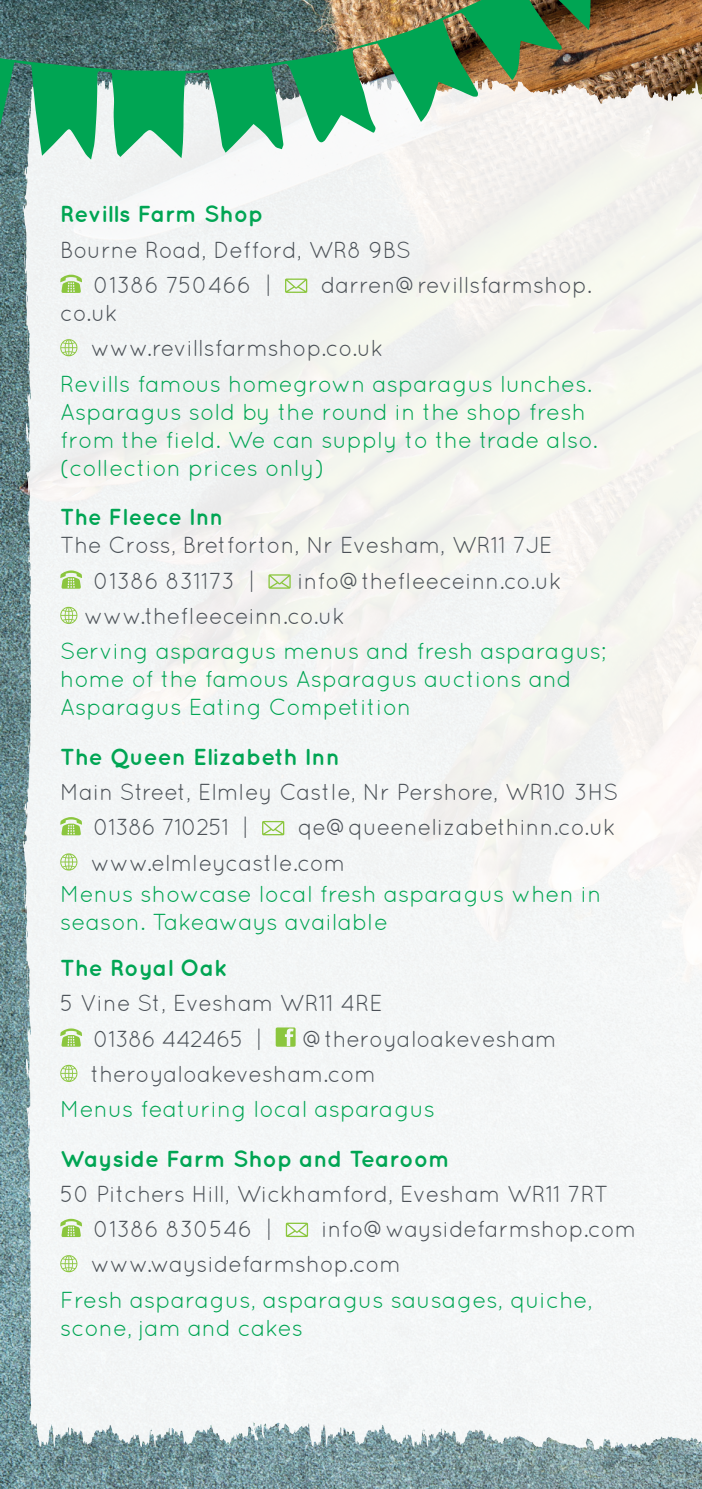
<style>
.page{position:relative;width:702px;height:1489px;background:#fff}
.page>*{position:absolute;margin:0;border:0;box-sizing:border-box;transform-origin:0 0}
.Paragraph_grey_adres{font:23px/28px "Quicksand";color:#4b5157}
.t1{font:23px/28px "Quicksand";color:#00a553}
.t2{font:23px/28px "Quicksand";color:#00a553}
.t3{font:700 23px "Quicksand";color:#00a553}
.Paragraph_grey_adres-2{font:23px "Quicksand";letter-spacing:-.03em;color:#4b5157}
.s1{font-weight:700;color:#00a553}
</style>
<div class="page">
<img style="left:0;top:0;width:702px;height:1488px">
<div style="left:23px;top:812px;width:393px;height:635px;background:#f3f6f6"></div>
<div style="left:416px;top:814px;width:286px;height:635px;background:#f4f6f6"></div>
<div style="left:23px;top:160px;width:393px;height:652px;background:#f2f4f3"></div>
<svg style="left:416px;top:80px;width:286px;height:734px;fill:#f5f5ef"></svg>
<svg style="left:60px;top:275px;width:22px;height:18px"></svg>
<svg style="left:285px;top:278px;width:22px;height:15px"></svg>
<svg style="left:60px;top:339px;width:17px;height:17px"></svg>
<svg style="left:60px;top:570px;width:22px;height:18px"></svg>
<svg style="left:268px;top:574px;width:23px;height:14px"></svg>
<svg style="left:60px;top:606px;width:17px;height:18px"></svg>
<svg style="left:60px;top:817px;width:22px;height:18px"></svg>
<svg style="left:262px;top:820px;width:22px;height:15px"></svg>
<svg style="left:60px;top:853px;width:17px;height:17px"></svg>
<svg style="left:60px;top:1028px;width:22px;height:18px"></svg>
<svg style="left:276px;top:1027px;width:19px;height:19px"></svg>
<svg style="left:60px;top:1064px;width:17px;height:17px"></svg>
<svg style="left:60px;top:1218px;width:22px;height:18px"></svg>
<svg style="left:286px;top:1222px;width:22px;height:14px"></svg>
<svg style="left:60px;top:1254px;width:17px;height:18px"></svg>
<img style="left:0;top:0;width:633px;height:160px">
<p class="t3" style="left:60px;top:200px;width:205px">Revills Farm Shop</p>
<p class="Paragraph_grey_adres" style="left:60px;top:235px;width:352px">Bourne Road, Defford, WR8 9BS</p>
<p class="Paragraph_grey_adres" style="left:93px;top:270px;width:179px">01386 750466 |</p>
<p class="Paragraph_grey_adres" style="left:321px;top:270px;width:272px">darren@revillsfarmshop.</p>
<p class="Paragraph_grey_adres" style="left:60px;top:299px;width:59px">co.uk</p>
<p class="Paragraph_grey_adres" style="left:91px;top:334px;width:294px">www.revillsfarmshop.co.uk</p>
<p class="t1" style="left:60px;top:369px;width:539px">Revills famous homegrown asparagus lunches.<br>Asparagus sold by the round in the shop fresh from the field. We can supply to the trade also. (collection prices only)</p>
<p class="Paragraph_grey_adres" style="left:60px;top:503px;width:493px"><span class="s1">The Fleece Inn<br></span>The Cross, Bretforton, Nr Evesham, WR11 7JE</p>
<p class="Paragraph_grey_adres" style="left:93px;top:566px;width:163px">01386 831173 |</p>
<p class="Paragraph_grey_adres" style="left:297px;top:566px;width:266px">info@thefleeceinn.co.uk</p>
<p class="Paragraph_grey_adres" style="left:84px;top:601px;width:262px">www.thefleeceinn.co.uk</p>
<p class="t1" style="left:60px;top:637px;width:548px">Serving asparagus menus and fresh asparagus; home of the famous Asparagus auctions and<br>Asparagus Eating Competition</p>
<p class="t3" style="left:60px;top:743px;width:281px">The Queen Elizabeth Inn</p>
<p class="Paragraph_grey_adres" style="left:60px;top:777px;width:560px">Main Street, Elmley Castle, Nr Pershore, WR10 3HS</p>
<p class="Paragraph_grey_adres-2" style="left:93px;top:814px;width:156px">01386 710251 |</p>
<p class="Paragraph_grey_adres" style="left:298px;top:813px;width:319px">qe@queenelizabethinn.co.uk</p>
<p class="Paragraph_grey_adres" style="left:91px;top:848px;width:256px">www.elmleycastle.com</p>
<p class="t2" style="left:60px;top:880px;width:542px">Menus showcase local fresh asparagus when in season. Takeaways available</p>
<p class="t3" style="left:60px;top:954px;width:168px">The Royal Oak</p>
<p class="Paragraph_grey_adres" style="left:60px;top:989px;width:324px">5 Vine St, Evesham WR11 4RE</p>
<p class="Paragraph_grey_adres-2" style="left:93px;top:1025px;width:170px">01386 442465 |</p>
<p class="Paragraph_grey_adres" style="left:302px;top:1024px;width:256px">@theroyaloakevesham</p>
<p class="Paragraph_grey_adres" style="left:91px;top:1059px;width:286px">theroyaloakevesham.com</p>
<p class="t2" style="left:60px;top:1094px;width:376px">Menus featuring local asparagus</p>
<p class="t3" style="left:60px;top:1144px;width:391px">Wayside Farm Shop and Tearoom</p>
<p class="Paragraph_grey_adres" style="left:60px;top:1179px;width:550px">50 Pitchers Hill, Wickhamford, Evesham WR11 7RT</p>
<p class="Paragraph_grey_adres" style="left:93px;top:1214px;width:180px">01386 830546 |</p>
<p class="Paragraph_grey_adres" style="left:321px;top:1214px;width:316px">info@waysidefarmshop.com</p>
<p class="Paragraph_grey_adres" style="left:91px;top:1249px;width:311px">www.waysidefarmshop.com</p>
<p class="t1" style="left:60px;top:1285px;width:534px">Fresh asparagus, asparagus sausages, quiche, scone, jam and cakes</p>
</div>
